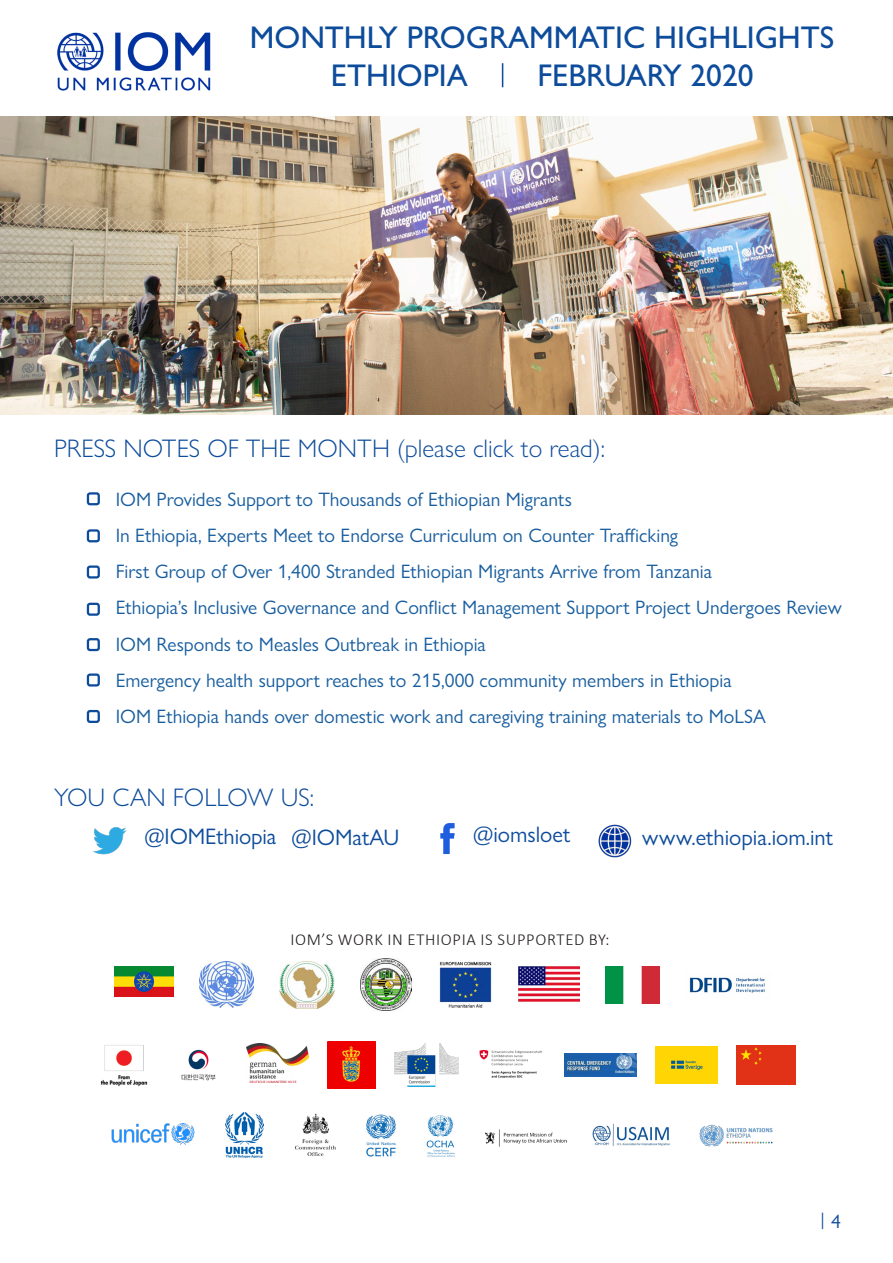
<style>
.page{position:relative;width:893px;height:1263px;background:#fff}
.page>*{position:absolute;margin:0;border:0;box-sizing:border-box;transform-origin:0 0}
.t1{font:500 31.5px/38.1px "Gill Sans MT Pro";color:#0d4c9b}
.t2{font:300 25.5px "Gill Sans Nova";color:#0d4c9b}
.t3{font:22.5px "Gill Sans Nova";color:#0d4c9b}
.t4{font:19.5px "Gill Sans Nova";color:#175d9e}
.t5{font:300 16.8px "Calibri";letter-spacing:.04em;color:#231f20}
.t6{font:16.5px "Minion Pro";color:#0d4c9b}
.s1{font-family:"Gill Sans Nova";font-size:19.5px}
</style>
<div class="page">
<img style="left:57px;top:32px;width:154px;height:59px">
<svg style="left:502px;top:63px;width:1px;height:24px"></svg>
<img style="left:225px;top:1112px;width:39px;height:46px">
<img style="left:395px;top:1043px;width:63px;height:44px">
<img style="left:199px;top:961px;width:55px;height:47px">
<img style="left:100px;top:1045px;width:48px;height:42px">
<img style="left:112px;top:1124px;width:83px;height:21px">
<img style="left:295px;top:1113px;width:41px;height:43px">
<img style="left:181px;top:1049px;width:35px;height:32px">
<img style="left:115px;top:967px;width:59px;height:29px">
<img style="left:279px;top:961px;width:55px;height:47px">
<img style="left:360px;top:959px;width:52px;height:52px">
<img style="left:439px;top:961px;width:53px;height:47px">
<img style="left:519px;top:966px;width:60px;height:36px">
<img style="left:689px;top:977px;width:76px;height:16px">
<img style="left:605px;top:967px;width:55px;height:36px">
<img style="left:565px;top:1054px;width:71px;height:22px">
<img style="left:592px;top:1124px;width:78px;height:22px">
<img style="left:699px;top:1124px;width:74px;height:23px">
<img style="left:479px;top:1050px;width:63px;height:28px">
<img style="left:655px;top:1046px;width:62px;height:37px">
<img style="left:485px;top:1129px;width:81px;height:18px">
<img style="left:328px;top:1041px;width:48px;height:48px">
<div style="left:736px;top:1045px;width:60px;height:40px;background:#e13217"></div>
<img style="left:366px;top:1114px;width:30px;height:43px">
<img style="left:426px;top:1115px;width:29px;height:42px">
<img style="left:247px;top:1044px;width:62px;height:39px">
<img style="left:0;top:117px;width:893px;height:298px">
<div style="left:87px;top:565px;width:13px;height:13px;border:2px solid #0d4c9b;border-radius:2px"></div>
<div style="left:87px;top:603px;width:13px;height:13px;border:2px solid #0d4c9b;border-radius:2px"></div>
<div style="left:87px;top:638px;width:13px;height:13px;border:2px solid #0d4c9b;border-radius:2px"></div>
<div style="left:87px;top:673px;width:13px;height:13px;border:2px solid #0d4c9b;border-radius:2px"></div>
<div style="left:87px;top:710px;width:13px;height:13px;border:2px solid #0d4c9b;border-radius:2px"></div>
<div style="left:87px;top:529px;width:13px;height:13px;border:2px solid #0d4c9b;border-radius:2px"></div>
<div style="left:87px;top:492px;width:13px;height:13px;border:2px solid #0d4c9b;border-radius:2px"></div>
<img style="left:440px;top:823px;width:15px;height:32px">
<img style="left:93px;top:827px;width:34px;height:28px">
<img style="left:598px;top:824px;width:34px;height:34px">
<h1 class="t1" style="left:331px;top:18px;width:505px;text-indent:-81px">MONTHLY PROGRAMMATIC HIGHLIGHTS<br>ETHIOPIA</h1>
<h1 class="t1" style="left:537px;top:56px;width:218px">FEBRUARY 2020</h1>
<p class="t2" style="left:54px;top:432px;width:553px">PRESS NOTES OF THE MONTH (please click to read):</p>
<p class="t4" style="left:116px;top:487px;width:458px">IOM Provides Support to Thousands of Ethiopian Migrants</p>
<p class="t4" style="left:116px;top:524px;width:564px">In Ethiopia, Experts Meet to Endorse Curriculum on Counter Trafficking</p>
<p class="t4" style="left:116px;top:560px;width:598px">First Group of Over 1,400 Stranded Ethiopian Migrants Arrive from Tanzania</p>
<p class="t4" style="left:116px;top:596px;width:727px">Ethiopia’s Inclusive Governance and Conflict Management Support Project Undergoes Review</p>
<p class="t4" style="left:116px;top:632px;width:372px">IOM Responds to Measles Outbreak in Ethiopia</p>
<p class="t4" style="left:116px;top:668px;width:617px">Emergency health support reaches to 215,000 community members in Ethiopia</p>
<p class="t4" style="left:116px;top:704px;width:652px">IOM Ethiopia hands over domestic work and caregiving training materials to MoLSA</p>
<p class="t2" style="left:54px;top:782px;width:261px">YOU CAN FOLLOW US:</p>
<p class="t3" style="left:145px;top:823px;width:133px">@IOMEthiopia</p>
<p class="t3" style="left:292px;top:824px;width:109px">@IOMatAU</p>
<p class="t3" style="left:473px;top:820px;width:99px">@iomsloet</p>
<p class="t5" style="left:290px;top:929px;width:321px">IOM’S WORK IN ETHIOPIA IS SUPPORTED BY:</p>
<p class="t3" style="left:642px;top:824px;width:192px">www.ethiopia.iom.int</p>
<p class="t6" style="left:820px;top:1209px;width:22px">| <span class="s1">4</span></p>
</div>
